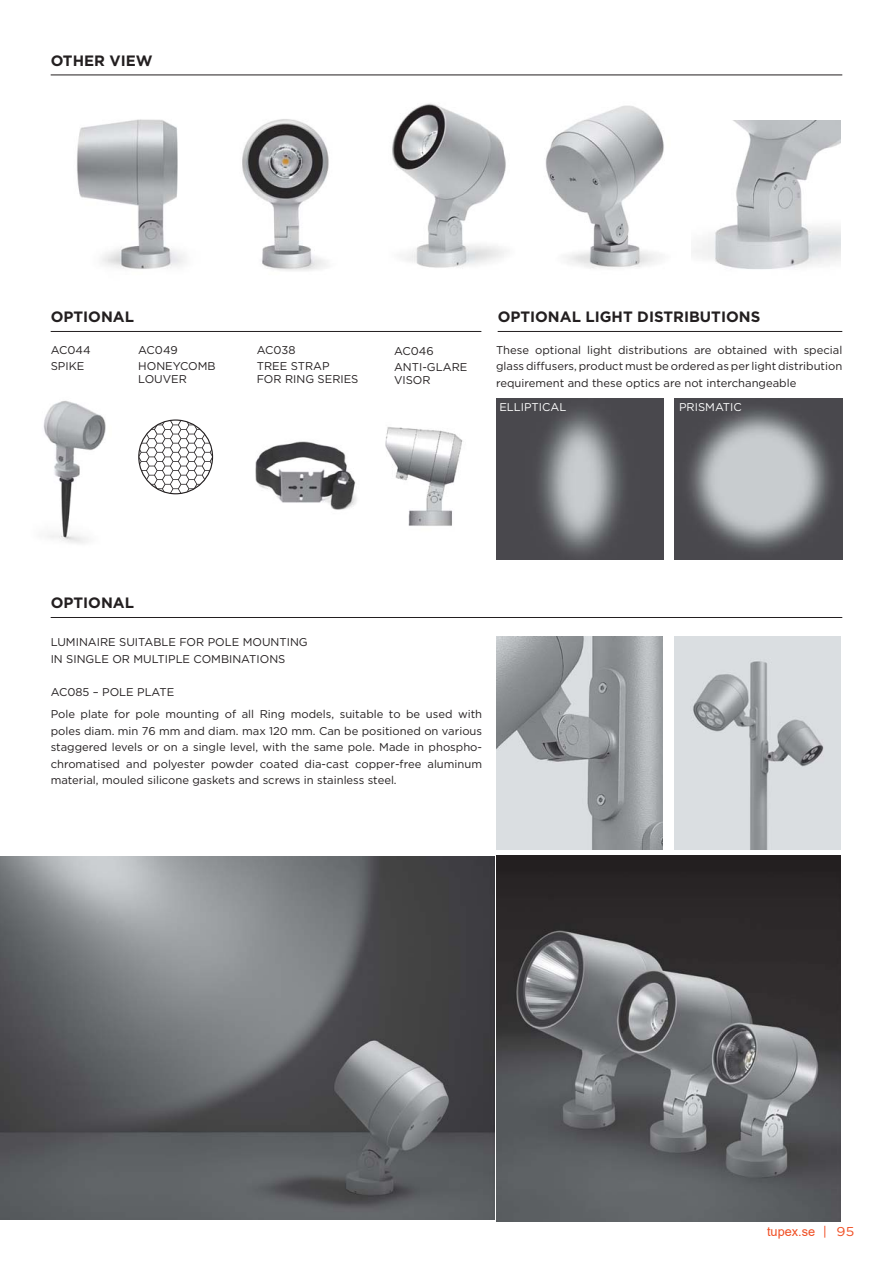
<style>
.page{position:relative;width:893px;height:1263px;background:#fff}
.page>*{position:absolute;margin:0;border:0;box-sizing:border-box;transform-origin:0 0}
.t1{font:700 15px "Gotham";color:#231f20}
.t2{font:12.75px "Arial";color:#f04e23}
.t3{font:11.25px/16.5px "Gotham";color:#231f20}
.t4{font:11.25px "Gotham";color:#fff}
.s1{font-family:"Gotham"}
</style>
<div class="page">
<img style="left:496px;top:855px;width:344px;height:365px">
<img style="left:77px;top:119px;width:108px;height:150px">
<img style="left:496px;top:398px;width:167px;height:161px">
<img style="left:674px;top:398px;width:167px;height:161px">
<img style="left:392px;top:103px;width:115px;height:165px">
<img style="left:545px;top:105px;width:119px;height:164px">
<img style="left:692px;top:120px;width:148px;height:149px">
<img style="left:242px;top:119px;width:87px;height:152px">
<hr style="left:51px;top:75px;width:791px;height:1px;background:#231f20">
<hr style="left:51px;top:331px;width:430px;height:1px;background:#231f20">
<hr style="left:497px;top:331px;width:345px;height:1px;background:#231f20">
<img style="left:43px;top:400px;width:63px;height:143px">
<svg style="left:139px;top:421px;width:73px;height:72px"></svg>
<div style="left:138px;top:419px;width:75px;height:75px;border:1px solid #231f20;border-radius:50%"></div>
<img style="left:255px;top:441px;width:102px;height:69px">
<hr style="left:51px;top:617px;width:791px;height:1px;background:#231f20">
<img style="left:496px;top:636px;width:166px;height:213px">
<img style="left:674px;top:636px;width:166px;height:213px">
<img style="left:385px;top:427px;width:78px;height:99px">
<img style="left:0;top:856px;width:494px;height:363px">
<h1 class="t1" style="left:51px;top:54px;width:103px">OTHER VIEW</h1>
<h1 class="t1" style="left:51px;top:310px;width:85px">OPTIONAL</h1>
<h1 class="t1" style="left:497px;top:310px;width:264px">OPTIONAL LIGHT DISTRIBUTIONS</h1>
<p class="t3" style="left:51px;top:342px;width:41px">AC044<br>SPIKE</p>
<p class="t3" style="left:138px;top:342px;width:79px">AC049<br>HONEYCOMB</p>
<p class="t3" style="left:138px;top:371px;width:50px">LOUVER</p>
<p class="t3" style="left:496px;top:342px;width:347px;text-align:justify">These optional light distributions are obtained with special glass diffusers, product must be ordered as per light distribution requirement and these optics are not interchangeable</p>
<p class="t4" style="left:678px;top:401px;width:64px">PRISMATIC</p>
<p class="t3" style="left:257px;top:342px;width:74px">AC038<br>TREE STRAP</p>
<p class="t3" style="left:257px;top:371px;width:103px">FOR RING SERIES</p>
<p class="t3" style="left:394px;top:343px;width:75px">AC046<br>ANTI-GLARE</p>
<p class="t3" style="left:394px;top:372px;width:38px">VISOR</p>
<p class="t4" style="left:499px;top:401px;width:68px">ELLIPTICAL</p>
<h1 class="t1" style="left:51px;top:596px;width:85px">OPTIONAL</h1>
<p class="t3" style="left:51px;top:634px;width:258px">LUMINAIRE SUITABLE FOR POLE MOUNTING<br>IN SINGLE OR MULTIPLE COMBINATIONS</p>
<p class="t3" style="left:51px;top:681px;width:433px;line-height:22.5px">AC085 – POLE PLATE<br>Pole plate for pole mounting of all Ring models, suitable to be used with</p>
<p class="t3" style="left:51px;top:723px;width:433px;text-align:justify">poles diam. min 76 mm and diam. max 120 mm. Can be positioned on various staggered levels or on a single level, with the same pole. Made in phospho&shy;chromatised and polyester powder coated dia-cast copper-free aluminum material, mouled silicone gaskets and screws in stainless steel.</p>
<p class="t2" style="left:766px;top:1222px;width:89px">tupex.se <span class="s1">| 95</span></p>
</div>
